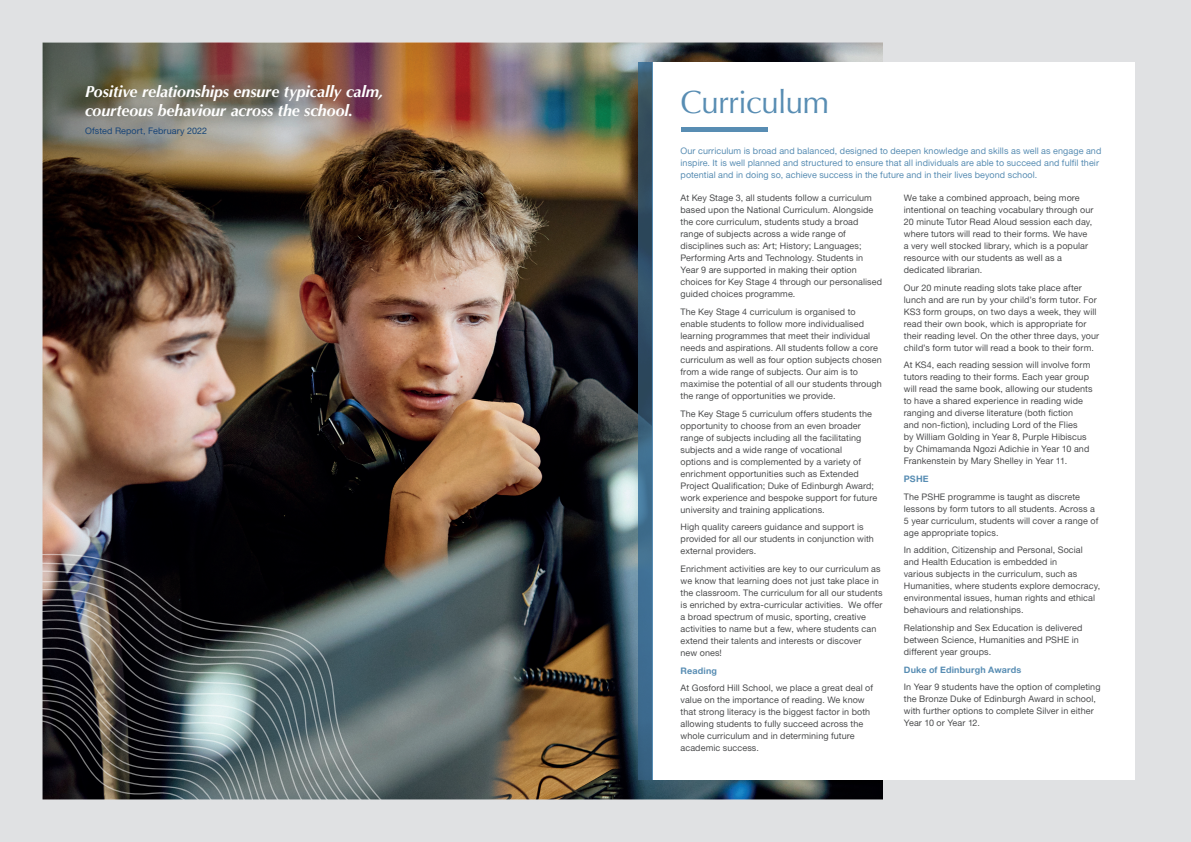
<style>
.page{position:relative;width:1191px;height:842px;background:#fff}
.page>*{position:absolute;margin:0;border:0;box-sizing:border-box;transform-origin:0 0}
.t1{font:32.2px "Optima";letter-spacing:-.03em;color:#588db3}
.t2{font:italic 700 16px/19.2px "Optima";letter-spacing:-.01em;color:#fff}
.t3{font:9px/12px "Alte Haas Grotesk";letter-spacing:.01em;color:#4b4c4d}
.t4{font:9px/12px "Alte Haas Grotesk";letter-spacing:.01em;color:#588db3}
.t5{font:9px "Alte Haas Grotesk Bold";letter-spacing:.02em;color:#588db3}
.t6{font:9px "Alte Haas Grotesk";letter-spacing:.01em;color:#174477}
</style>
<div class="page">
<img style="left:0;top:0;width:1191px;height:842px">
<svg style="left:638px;top:62px;width:14px;height:718px;background:#375d78"></svg>
<h2 class="t2" style="left:85px;top:82px;width:300px">Positive relationships ensure typically calm, courteous behaviour across the school.</h2>
<p class="t6" style="left:85px;top:125px;width:124px">Ofsted Report, February 2022</p>
<h1 class="t1" style="left:680px;top:83px;width:150px">Curriculum</h1>
<p class="t4" style="left:680px;top:145px;width:422px">Our curriculum is broad and balanced, designed to deepen knowledge and skills as well as engage and inspire. It is well planned and structured to ensure that all individuals are able to succeed and fulfil their potential and in doing so, achieve success in the future and in their lives beyond school.</p>
<p class="t3" style="left:680px;top:192px;width:203px">At Key Stage 3, all students follow a curriculum based upon the National Curriculum. Alongside the core curriculum, students study a broad range of subjects across a wide range of disciplines such as: Art; History; Languages; Performing Arts and Technology. Students in Year 9 are supported in making their option choices for Key Stage 4 through our personalised guided choices programme.</p>
<p class="t3" style="left:680px;top:306px;width:203px">The Key Stage 4 curriculum is organised to enable students to follow more individualised learning programmes that meet their individual needs and aspirations. All students follow a core curriculum as well as four option subjects chosen from a wide range of subjects. Our aim is to maximise the potential of all our students through the range of opportunities we provide.</p>
<p class="t3" style="left:680px;top:407px;width:198px">The Key Stage 5 curriculum offers students the opportunity to choose from an even broader range of subjects including all the facilitating subjects and a wide range of vocational<br>options and is complemented by a variety of enrichment opportunities such as Extended Project Qualification; Duke of Edinburgh Award; work experience and bespoke support for future university and training applications.</p>
<p class="t3" style="left:680px;top:521px;width:195px">High quality careers guidance and support is provided for all our students in conjunction with external providers.</p>
<p class="t3" style="left:680px;top:562px;width:203px">Enrichment activities are key to our curriculum as we know that learning does not just take place in the classroom. The curriculum for all our students is enriched by extra-curricular activities. We offer a broad spectrum of music, sporting, creative activities to name but a few, where students can extend their talents and interests or discover<br>new ones!</p>
<p class="t5" style="left:680px;top:665px;width:38px">Reading</p>
<p class="t3" style="left:680px;top:682px;width:194px">At Gosford Hill School, we place a great deal of value on the importance of reading. We know that strong literacy is the biggest factor in both allowing students to fully succeed across the whole curriculum and in determining future academic success.</p>
<p class="t3" style="left:904px;top:192px;width:191px">We take a combined approach, being more intentional on teaching vocabulary through our 20 minute Tutor Read Aloud session each day, where tutors will read to their forms. We have a very well stocked library, which is a popular resource with our students as well as a dedicated librarian.</p>
<p class="t3" style="left:904px;top:281px;width:197px">Our 20 minute reading slots take place after lunch and are run by your child’s form tutor. For KS3 form groups, on two days a week, they will read their own book, which is appropriate for their reading level. On the other three days, your child’s form tutor will read a book to their form.</p>
<p class="t3" style="left:904px;top:359px;width:190px">At KS4, each reading session will involve form tutors reading to their forms. Each year group will read the same book, allowing our students to have a shared experience in reading wide ranging and diverse literature (both fiction<br>and non-fiction), including Lord of the Flies<br>by William Golding in Year 8, Purple Hibiscus by Chimamanda Ngozi Adichie in Year 10 and Frankenstein by Mary Shelley in Year 11.</p>
<p class="t5" style="left:904px;top:473px;width:26px">PSHE</p>
<p class="t3" style="left:904px;top:490px;width:196px">The PSHE programme is taught as discrete lessons by form tutors to all students. Across a 5 year curriculum, students will cover a range of age appropriate topics.</p>
<p class="t3" style="left:904px;top:544px;width:198px">In addition, Citizenship and Personal, Social and Health Education is embedded in<br>various subjects in the curriculum, such as Humanities, where students explore democracy, environmental issues, human rights and ethical behaviours and relationships.</p>
<p class="t3" style="left:904px;top:622px;width:180px">Relationship and Sex Education is delivered between Science, Humanities and PSHE in different year groups.</p>
<p class="t5" style="left:904px;top:664px;width:119px">Duke of Edinburgh Awards</p>
<p class="t3" style="left:904px;top:681px;width:198px">In Year 9 students have the option of completing the Bronze Duke of Edinburgh Award in school, with further options to complete Silver in either Year 10 or Year 12.</p>
</div>
